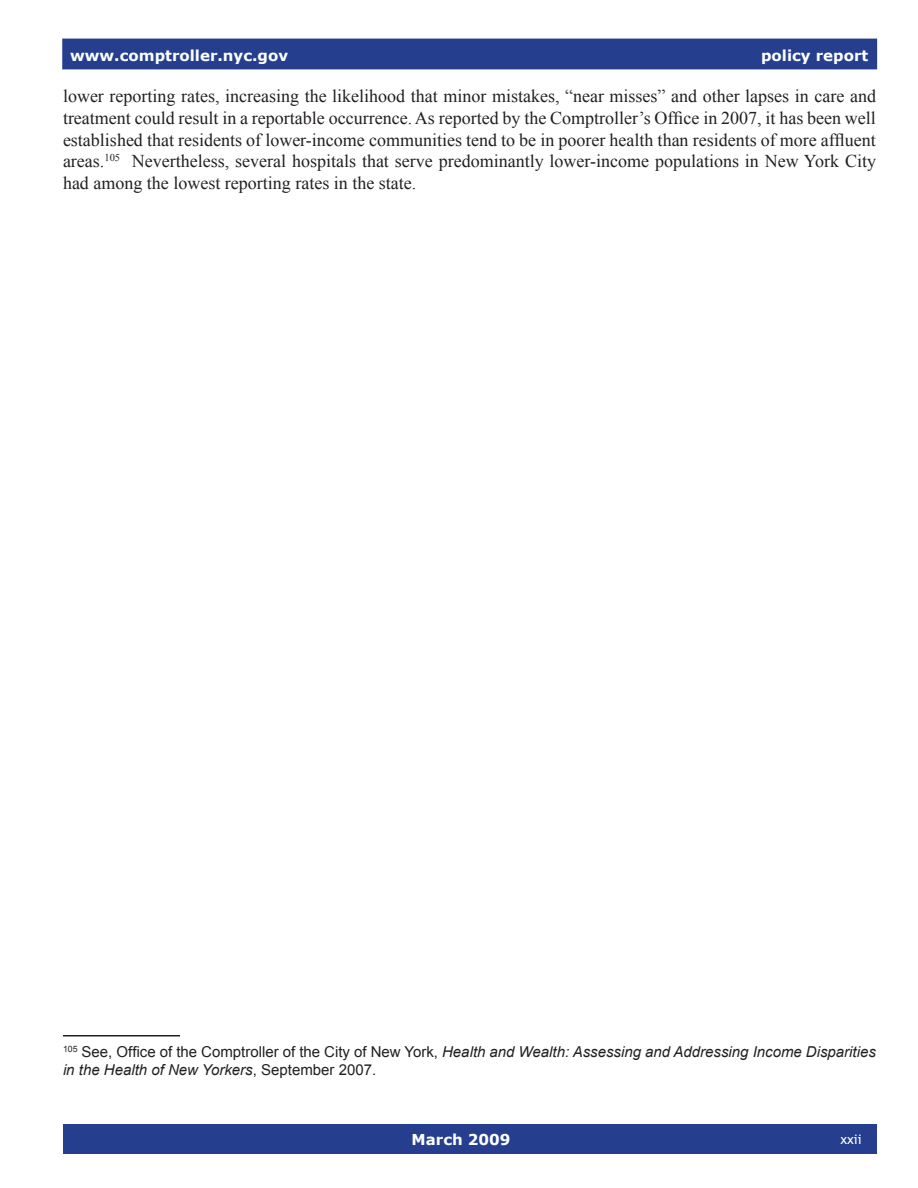
<style>
.page{position:relative;width:918px;height:1188px;background:#fff}
.page>*{position:absolute;margin:0;border:0;box-sizing:border-box;transform-origin:0 0}
.t1{font:18px/21.6px "Times New Roman";color:#231f20;text-align:justify}
.t2{font:italic 15px/18px "Arial";color:#231f20}
.t3{font:700 15px "Verdana";color:#fff}
.t4{font:13.5px "Trebuchet MS";color:#fff}
.s1{font-style:normal}
</style>
<div class="page">
<div style="left:62px;top:39px;width:815px;height:30px;background:#253f8e"></div>
<div style="left:63px;top:1125px;width:813px;height:29px;background:#253f8e"></div>
<hr style="left:63px;top:1035px;width:117px;height:2px;background:#231f20">
<p class="t3" style="left:70px;top:46px;width:219px">www.comptroller.nyc.gov</p>
<p class="t1" style="left:63px;top:85px;width:815px">lower reporting rates, increasing the likelihood that minor mistakes, “near misses” and other lapses in care and treatment could result in a reportable occurrence. As reported by the Comptroller’s Office in 2007, it has been well established that residents of lower-income communities tend to be in poorer health than residents of more affluent areas.<sup>105</sup> Nevertheless, several hospitals that serve predominantly lower-income populations in New York City had among the lowest reporting rates in the state.</p>
<p class="t3" style="left:761px;top:46px;width:109px">policy report</p>
<p class="t2" style="left:63px;top:1043px;width:814px"><sup>105</sup> <span class="s1">See, Office of the Comptroller of the City of New York,</span> Health and Wealth: Assessing and Addressing Income Disparities in the Health of New Yorkers<span class="s1">, September 2007.</span></p>
<p class="t3" style="left:412px;top:1130px;width:100px">March 2009</p>
<p class="t4" style="left:840px;top:1131px;width:23px">xxii</p>
</div>
